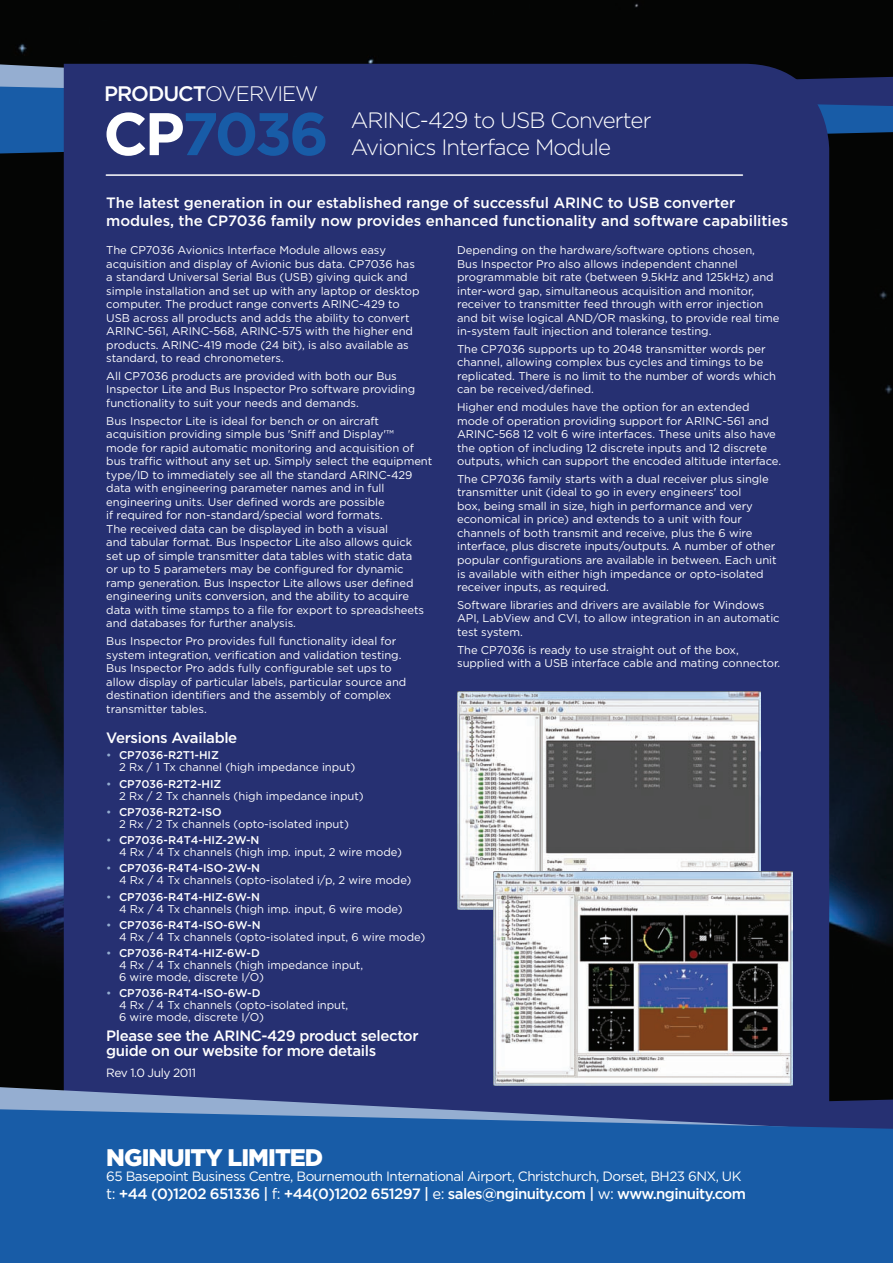
<style>
.page{position:relative;width:893px;height:1263px;background:#fff}
.page>*{position:absolute;margin:0;border:0;box-sizing:border-box;transform-origin:0 0}
.t1{font:700 60px "Gotham";letter-spacing:-.05em;color:#185ca7}
.t2{font:900 24px "Gotham";letter-spacing:-.04em;color:#fff}
.H2_-_light{font:300 22.2px/26.7px "Gotham";letter-spacing:-.04em;color:#fff}
.t3{font:300 21px "Gotham";letter-spacing:-.05em;color:#fff}
.Guide_link{font:500 15px/15px "Gotham";letter-spacing:-.025em;color:#fff}
.Guide_link-2{font:500 15px/18px "Gotham";letter-spacing:-.005em;color:#fff}
.t4{font:13.5px "Gotham";letter-spacing:-.04em;color:#fff}
.t5{font:12px "Gotham";letter-spacing:-.04em;color:#fff}
.Body_copy{font:11.25px/13.5px "Gotham";letter-spacing:-.005em;color:#fff}
.Version_body{font:11.25px/12px "Gotham";letter-spacing:-.005em;color:#fff}
.Version_H1{font:500 11.25px "Gotham";letter-spacing:-.005em;color:#fff}
.s1{font-weight:500}
.s2{color:#fff}
.s3{font-weight:400;color:#95aed1}
.s4{font-weight:400}
</style>
<div class="page">
<img style="left:0;top:0;width:893px;height:1087px">
<svg style="left:0;top:64px;width:893px;height:23px;background:#4c5a77"></svg>
<svg style="left:0;top:87px;width:893px;height:66px;background:#174886"></svg>
<div style="left:64px;top:64px;width:765px;height:1023px;background:#263072"></div>
<svg style="left:0;top:1087px;width:893px;height:22px;background:#3f4c83"></svg>
<div style="left:0;top:1109px;width:893px;height:154px;background:#185ca7"></div>
<hr style="left:106px;top:174px;width:636px;height:2px;background:#fff">
<img style="left:457px;top:691px;width:303px;height:218px">
<img style="left:494px;top:871px;width:298px;height:215px">
<h1 class="t3" style="left:104px;top:82px;width:216px"><span class="s1">PRODUCT</span>OVERVIEW</h1>
<h1 class="t1" style="left:103px;top:99px;width:227px"><span class="s2">CP</span>7036</h1>
<p class="H2_-_light" style="left:351px;top:107px;width:302px">ARINC-429 to USB Converter<br>Avionics Interface Module</p>
<h2 class="Guide_link-2" style="left:106px;top:193px;width:683px">The latest generation in our established range of successful ARINC to USB converter modules, the CP7036 family now provides enhanced functionality and software capabilities</h2>
<p class="Body_copy" style="left:106px;top:243px;width:315px">The CP7036 Avionics Interface Module allows easy acquisition and display of Avionic bus data. CP7036 has a standard Universal Serial Bus (USB) giving quick and simple installation and set up with any laptop or desktop computer. The product range converts ARINC-429 to USB across all products and adds the ability to convert ARINC-561, ARINC-568, ARINC-575 with the higher end products. ARINC-419 mode (24 bit), is also available as standard, to read chronometers.</p>
<p class="Body_copy" style="left:106px;top:369px;width:310px">All CP7036 products are provided with both our Bus<br>Inspector Lite and Bus Inspector Pro software providing functionality to suit your needs and demands.</p>
<p class="Body_copy" style="left:106px;top:414px;width:328px">Bus Inspector Lite is ideal for bench or on aircraft acquisition providing simple bus 'Sniff and Display'™<br>mode for rapid automatic monitoring and acquisition of bus traffic without any set up. Simply select the equipment type/ID to immediately see all the standard ARINC-429 data with engineering parameter names and in full engineering units. User defined words are possible<br>if required for non-standard/special word formats.<br>The received data can be displayed in both a visual<br>and tabular format. Bus Inspector Lite also allows quick<br>set up of simple transmitter data tables with static data<br>or up to 5 parameters may be configured for dynamic ramp generation. Bus Inspector Lite allows user defined engineering units conversion, and the ability to acquire data with time stamps to a file for export to spreadsheets and databases for further analysis.</p>
<p class="Body_copy" style="left:106px;top:634px;width:302px">Bus Inspector Pro provides full functionality ideal for system integration, verification and validation testing.<br>Bus Inspector Pro adds fully configurable set ups to allow display of particular labels, particular source and destination identifiers and the assembly of complex transmitter tables.</p>
<h3 class="Guide_link" style="left:106px;top:730px;width:133px">Versions Available</h3>
<p class="Version_H1" style="left:106px;top:749px;width:114px"><span class="s3">•</span> CP7036-R2T1-HIZ</p>
<p class="Version_body" style="left:119px;top:761px;width:238px">2 Rx / 1 Tx channel (high impedance input)</p>
<p class="Version_H1" style="left:106px;top:777px;width:117px"><span class="s3">•</span> CP7036-R2T2-HIZ</p>
<p class="Version_body" style="left:119px;top:789px;width:246px">2 Rx / 2 Tx channels (high impedance input)</p>
<p class="Version_H1" style="left:106px;top:805px;width:117px"><span class="s3">•</span> CP7036-R2T2-ISO</p>
<p class="Version_body" style="left:119px;top:818px;width:231px">2 Rx / 2 Tx channels (opto-isolated input)</p>
<p class="Version_H1" style="left:106px;top:834px;width:155px"><span class="s3">•</span> CP7036-R4T4-HIZ-2W-N</p>
<p class="Version_body" style="left:119px;top:846px;width:284px">4 Rx / 4 Tx channels (high imp. input, 2 wire mode)</p>
<p class="Version_H1" style="left:106px;top:862px;width:155px"><span class="s3">•</span> CP7036-R4T4-ISO-2W-N</p>
<p class="Version_body" style="left:119px;top:874px;width:294px">4 Rx / 4 Tx channels (opto-isolated i/p, 2 wire mode)</p>
<p class="Version_H1" style="left:106px;top:890px;width:155px"><span class="s3">•</span> CP7036-R4T4-HIZ-6W-N</p>
<p class="Version_body" style="left:119px;top:902px;width:285px">4 Rx / 4 Tx channels (high imp. input, 6 wire mode)</p>
<p class="Version_H1" style="left:106px;top:918px;width:156px"><span class="s3">•</span> CP7036-R4T4-ISO-6W-N</p>
<p class="Version_body" style="left:119px;top:931px;width:308px">4 Rx / 4 Tx channels (opto-isolated input, 6 wire mode)</p>
<p class="Version_H1" style="left:106px;top:947px;width:155px"><span class="s3">•</span> CP7036-R4T4-HIZ-6W-D</p>
<p class="Version_body" style="left:119px;top:959px;width:246px">4 Rx / 4 Tx channels (high impedance input,<br>6 wire mode, discrete I/O)</p>
<p class="Version_H1" style="left:106px;top:987px;width:156px"><span class="s3">•</span> CP7036-R4T4-ISO-6W-D</p>
<p class="Version_body" style="left:119px;top:999px;width:231px">4 Rx / 4 Tx channels (opto-isolated input,<br>6 wire mode, discrete I/O)</p>
<p class="Guide_link" style="left:106px;top:1027px;width:314px">Please see the ARINC-429 product selector guide on our website for more details</p>
<p class="t5" style="left:106px;top:1066px;width:91px">Rev 1.0 July 2011</p>
<p class="Body_copy" style="left:457px;top:243px;width:324px">Depending on the hardware/software options chosen,<br>Bus Inspector Pro also allows independent channel programmable bit rate (between 9.5kHz and 125kHz) and inter-word gap, simultaneous acquisition and monitor, receiver to transmitter feed through with error injection and bit wise logical AND/OR masking, to provide real time in-system fault injection and tolerance testing.</p>
<p class="Body_copy" style="left:457px;top:342px;width:321px">The CP7036 supports up to 2048 transmitter words per channel, allowing complex bus cycles and timings to be replicated. There is no limit to the number of words which can be received/defined.</p>
<p class="Body_copy" style="left:457px;top:400px;width:326px">Higher end modules have the option for an extended mode of operation providing support for ARINC-561 and ARINC-568 12 volt 6 wire interfaces. These units also have the option of including 12 discrete inputs and 12 discrete outputs, which can support the encoded altitude interface.</p>
<p class="Body_copy" style="left:457px;top:472px;width:321px">The CP7036 family starts with a dual receiver plus single transmitter unit (ideal to go in every engineers' tool<br>box, being small in size, high in performance and very economical in price) and extends to a unit with four channels of both transmit and receive, plus the 6 wire interface, plus discrete inputs/outputs. A number of other popular configurations are available in between. Each unit is available with either high impedance or opto-isolated receiver inputs, as required.</p>
<p class="Body_copy" style="left:457px;top:598px;width:324px">Software libraries and drivers are available for Windows<br>API, LabView and CVI, to allow integration in an automatic test system.</p>
<p class="Body_copy" style="left:457px;top:643px;width:325px">The CP7036 is ready to use straight out of the box, supplied with a USB interface cable and mating connector.</p>
<p class="t2" style="left:106px;top:1144px;width:218px">NGINUITY LIMITED</p>
<p class="t4" style="left:106px;top:1169px;width:637px">65 Basepoint Business Centre, Bournemouth International Airport, Christchurch, Dorset, BH23 6NX, UK</p>
<p class="Guide_link" style="left:106px;top:1186px;width:641px"><span class="s4">t:</span> +44 (0)1202 651336 | <span class="s4">f:</span> +44(0)1202 651297 | <span class="s4">e:</span> sales@nginuity.com | <span class="s4">w:</span> www.nginuity.com</p>
</div>
